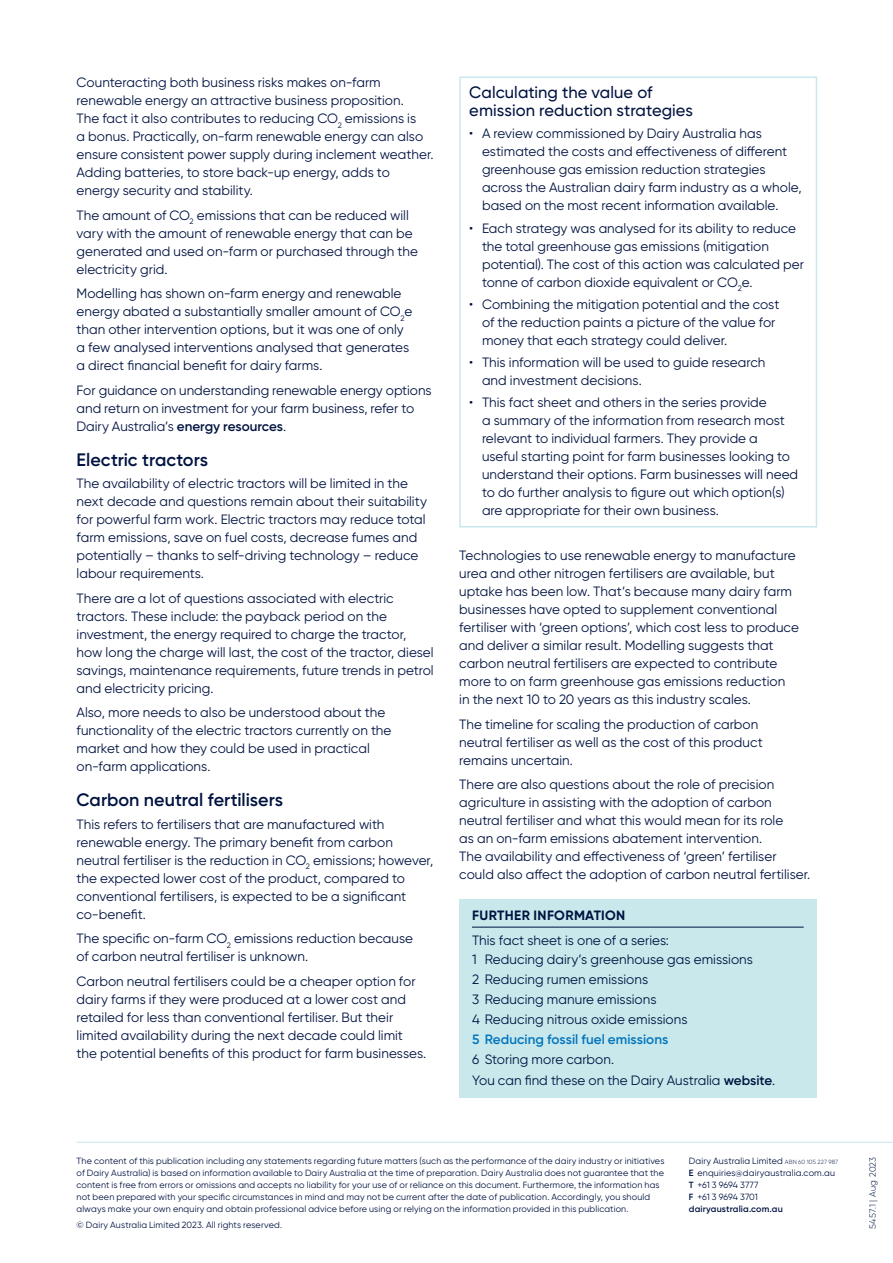
<style>
.page{position:relative;width:893px;height:1263px;background:#fff}
.page>*{position:absolute;margin:0;border:0;box-sizing:border-box;transform-origin:0 0}
.Subhead_01{font:600 18px "Gilroy";color:#001340}
.Subhead_02{font:500 16.5px/18px "Gilroy";letter-spacing:.005em;color:#001340}
.Body_copy{font:13.5px/18px "Gilroy";color:#001340}
.t1{font:600 13.5px "Gilroy";letter-spacing:.005em;color:#0174bc}
.Further_info_TITLE{font:700 13.5px "Gilroy";letter-spacing:.025em;color:#001340}
.t2{font:9px/12px "Gilroy";letter-spacing:.015em;color:#001340}
.Job_number{font:300 9px "Gilroy";letter-spacing:.035em;color:#001340}
.s1{font-weight:600}
.s2{font-weight:300;font-size:6px}
</style>
<div class="page">
<hr style="left:77px;top:1142px;width:816px;height:1px;background:#c8e8ec">
<div style="left:459px;top:77px;width:358px;height:450px;border:2px solid #c8e8ec"></div>
<div style="left:459px;top:899px;width:357px;height:198px;background:#c8e8ec"></div>
<hr style="left:472px;top:927px;width:332px;height:1px;background:#001340">
<p class="Body_copy" style="left:77px;top:73px;width:359px">Counteracting both business risks makes on-farm renewable energy an attractive business proposition.<br>The fact it also contributes to reducing CO<sub>2</sub> emissions is<br>a bonus. Practically, on-farm renewable energy can also ensure consistent power supply during inclement weather.<br>Adding batteries, to store back-up energy, adds to energy security and stability.</p>
<p class="Body_copy" style="left:77px;top:206px;width:343px">The amount of CO<sub>2</sub> emissions that can be reduced will vary with the amount of renewable energy that can be generated and used on-farm or purchased through the electricity grid.</p>
<p class="Body_copy" style="left:77px;top:284px;width:337px">Modelling has shown on-farm energy and renewable energy abated a substantially smaller amount of CO<sub>2</sub>e than other intervention options, but it was one of only a few analysed interventions analysed that generates a direct financial benefit for dairy farms.</p>
<p class="Body_copy" style="left:77px;top:381px;width:357px">For guidance on understanding renewable energy options and return on investment for your farm business, refer to<br>Dairy Australia’s <span class="s1">energy resources</span>.</p>
<p class="Subhead_01" style="left:77px;top:448px;width:133px">Electric tractors</p>
<p class="Body_copy" style="left:77px;top:474px;width:352px">The availability of electric tractors will be limited in the next decade and questions remain about their suitability for powerful farm work. Electric tractors may reduce total farm emissions, save on fuel costs, decrease fumes and potentially – thanks to self-driving technology – reduce labour requirements.</p>
<p class="Body_copy" style="left:77px;top:589px;width:359px">There are a lot of questions associated with electric tractors. These include: the payback period on the investment, the energy required to charge the tractor, how long the charge will last, the cost of the tractor, diesel savings, maintenance requirements, future trends in petrol and electricity pricing.</p>
<p class="Body_copy" style="left:77px;top:703px;width:316px">Also, more needs to also be understood about the functionality of the electric tractors currently on the market and how they could be used in practical on-farm applications.</p>
<p class="Subhead_01" style="left:77px;top:789px;width:208px">Carbon neutral fertilisers</p>
<p class="Body_copy" style="left:77px;top:815px;width:358px">This refers to fertilisers that are manufactured with renewable energy. The primary benefit from carbon neutral fertiliser is the reduction in CO<sub>2</sub> emissions; however, the expected lower cost of the product, compared to conventional fertilisers, is expected to be a significant co-benefit.</p>
<p class="Body_copy" style="left:77px;top:929px;width:338px">The specific on-farm CO<sub>2</sub> emissions reduction because of carbon neutral fertiliser is unknown.</p>
<p class="Body_copy" style="left:77px;top:972px;width:351px">Carbon neutral fertilisers could be a cheaper option for dairy farms if they were produced at a lower cost and retailed for less than conventional fertiliser. But their limited availability during the next decade could limit the potential benefits of this product for farm businesses.</p>
<p class="Subhead_02" style="left:469px;top:83px;width:225px">Calculating the value of emission reduction strategies</p>
<p class="Body_copy" style="left:482px;top:124px;width:321px;text-indent:-13px">• A review commissioned by Dairy Australia has estimated the costs and effectiveness of different greenhouse gas emission reduction strategies across the Australian dairy farm industry as a whole, based on the most recent information available.</p>
<p class="Body_copy" style="left:482px;top:219px;width:324px;text-indent:-13px">• Each strategy was analysed for its ability to reduce the total greenhouse gas emissions (mitigation potential). The cost of this action was calculated per tonne of carbon dioxide equivalent or CO<sub>2</sub>e.</p>
<p class="Body_copy" style="left:482px;top:295px;width:299px;text-indent:-13px">• Combining the mitigation potential and the cost of the reduction paints a picture of the value for money that each strategy could deliver.</p>
<p class="Body_copy" style="left:482px;top:353px;width:285px;text-indent:-13px">• This information will be used to guide research and investment decisions.</p>
<p class="Body_copy" style="left:482px;top:393px;width:318px;text-indent:-13px">• This fact sheet and others in the series provide<br>a summary of the information from research most relevant to individual farmers. They provide a<br>useful starting point for farm businesses looking to understand their options. Farm businesses will need to do further analysis to figure out which option(s) are appropriate for their own business.</p>
<p class="Body_copy" style="left:459px;top:547px;width:341px">Technologies to use renewable energy to manufacture urea and other nitrogen fertilisers are available, but uptake has been low. That’s because many dairy farm businesses have opted to supplement conventional fertiliser with ‘green options’, which cost less to produce and deliver a similar result. Modelling suggests that carbon neutral fertilisers are expected to contribute more to on farm greenhouse gas emissions reduction in the next 10 to 20 years as this industry scales.</p>
<p class="Body_copy" style="left:459px;top:715px;width:305px">The timeline for scaling the production of carbon neutral fertiliser as well as the cost of this product remains uncertain.</p>
<p class="Body_copy" style="left:459px;top:775px;width:353px">There are also questions about the role of precision agriculture in assisting with the adoption of carbon neutral fertiliser and what this would mean for its role<br>as an on-farm emissions abatement intervention.<br>The availability and effectiveness of ‘green’ fertiliser could also affect the adoption of carbon neutral fertiliser.</p>
<p class="Further_info_TITLE" style="left:472px;top:907px;width:155px">FURTHER INFORMATION</p>
<p class="Body_copy" style="left:472px;top:931px;width:199px">This fact sheet is one of a series:</p>
<p class="Body_copy" style="left:472px;top:950px;width:282px">1 Reducing dairy’s greenhouse gas emissions</p>
<p class="Body_copy" style="left:472px;top:970px;width:178px">2 Reducing rumen emissions</p>
<p class="Body_copy" style="left:472px;top:990px;width:186px">3 Reducing manure emissions</p>
<p class="Body_copy" style="left:472px;top:1010px;width:217px">4 Reducing nitrous oxide emissions</p>
<p class="t1" style="left:472px;top:1031px;width:198px">5 Reducing fossil fuel emissions</p>
<p class="Body_copy" style="left:472px;top:1050px;width:144px">6 Storing more carbon.</p>
<p class="Body_copy" style="left:472px;top:1071px;width:305px">You can find these on the Dairy Australia <span class="s1">website</span>.</p>
<p class="t2" style="left:77px;top:1154px;width:589px">The content of this publication including any statements regarding future matters (such as the performance of the dairy industry or initiatives of Dairy Australia) is based on information available to Dairy Australia at the time of preparation. Dairy Australia does not guarantee that the content is free from errors or omissions and accepts no liability for your use of or reliance on this document. Furthermore, the information has not been prepared with your specific circumstances in mind and may not be current after the date of publication. Accordingly, you should always make your own enquiry and obtain professional advice before using or relying on the information provided in this publication.</p>
<p class="t2" style="left:77px;top:1219px;width:207px">© Dairy Australia Limited 2023. All rights reserved.</p>
<p class="t2" style="left:689px;top:1154px;width:151px">Dairy Australia Limited <span class="s2">ABN 60 105 227 987<br></span><span class="s1">E</span> enquiries@dairyaustralia.com.au<br><span class="s1">T</span> +61 3 9694 3777<br><span class="s1">F</span> +61 3 9694 3701 <span class="s1">dairyaustralia.com.au</span></p>
<p class="Job_number" style="left:867px;top:1229px;width:74px;rotate:-90deg">5457.1 | Aug 2023</p>
</div>
